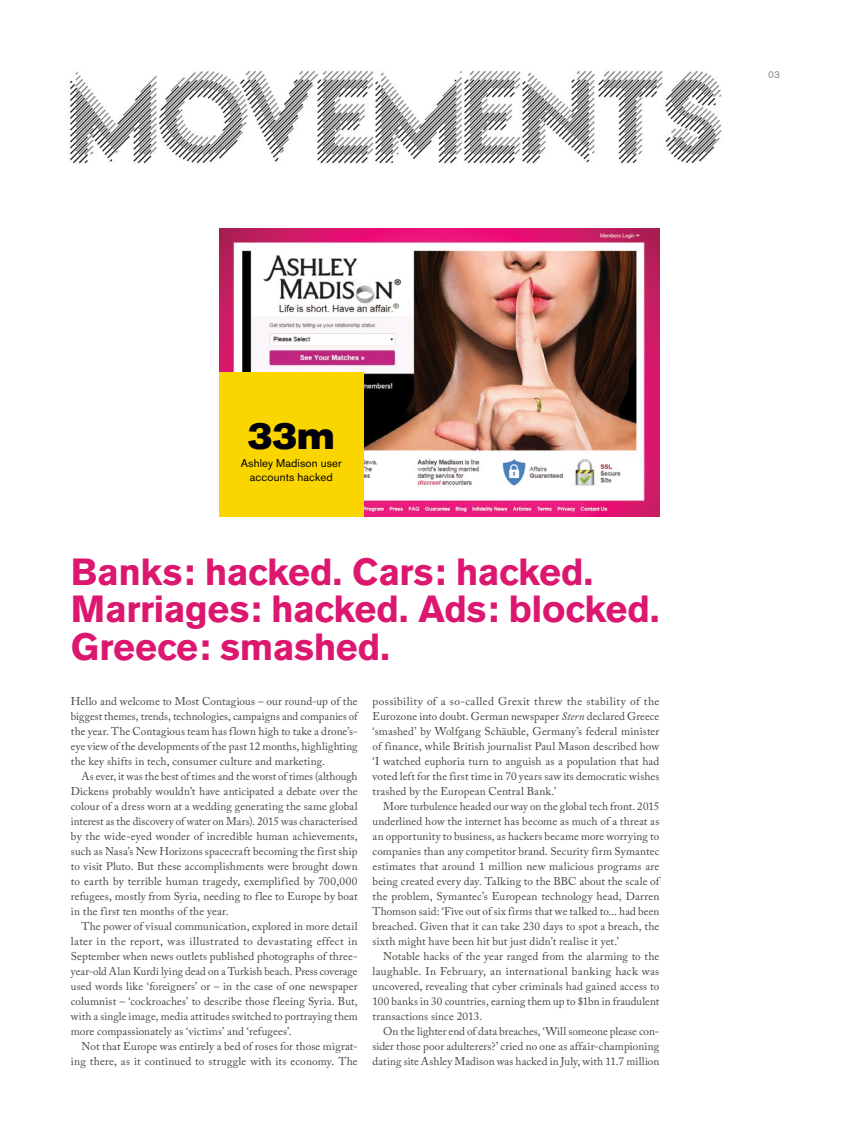
<style>
.page{position:relative;width:851px;height:1134px;background:#fff}
.page>*{position:absolute;margin:0;border:0;box-sizing:border-box;transform-origin:0 0}
.t1{font:700 37.5px/37.5px "Akzidenz Grotesk BE";letter-spacing:-.01em;color:#dc176f}
.t2{font:37.5px "Akzidenz Grotesk BE Super";color:#000009}
.t3{font:11.25px/15px "Adobe Caslon Pro";letter-spacing:.01em;color:#43443b;text-align:justify}
.t4{font:11.25px "Akzidenz Grotesk BE";letter-spacing:.01em;color:#000}
.t5{font:10px "Akzidenz Grotesk BE";color:#84867f}
.s1{font-style:italic}
</style>
<div class="page">
<img style="left:70px;top:70px;width:652px;height:94px">
<img style="left:219px;top:228px;width:440px;height:288px">
<div style="left:219px;top:372px;width:144px;height:144px;background:#fbd500"></div>
<p class="t5" style="left:768px;top:69px;width:13px">03</p>
<h1 class="t2" style="left:248px;top:414px;width:88px">33m</h1>
<p class="t4" style="left:250px;top:470px;width:84px">accounts hacked</p>
<p class="t4" style="left:241px;top:456px;width:103px">Ashley Madison user</p>
<h1 class="t1" style="left:71px;top:553px;width:590px">Banks: hacked. Cars: hacked.<br>Marriages: hacked. Ads: blocked.<br>Greece: smashed.</h1>
<p class="t3" style="left:71px;top:693px;width:288px">Hello and welcome to Most Contagious – our round-up of the biggest themes, trends, technologies, campaigns and companies of the year. The Contagious team has flown high to take a drone’s&shy;eye view of the developments of the past 12 months, highlighting the key shifts in tech, consumer culture and marketing.</p>
<p class="t3" style="left:71px;top:768px;width:288px;text-indent:11px">As ever, it was the best of times and the worst of times (although Dickens probably wouldn’t have anticipated a debate over the colour of a dress worn at a wedding generating the same global interest as the discovery of water on Mars). 2015 was characterised by the wide-eyed wonder of incredible human achievements, such as Nasa’s New Horizons spacecraft becoming the first ship to visit Pluto. But these accomplishments were brought down to earth by terrible human tragedy, exemplified by 700,000 refugees, mostly from Syria, needing to flee to Europe by boat in the first ten months of the year.</p>
<p class="t3" style="left:71px;top:918px;width:288px;text-indent:11px">The power of visual communication, explored in more detail later in the report, was illustrated to devastating effect in September when news outlets published photographs of three&shy;year-old Alan Kurdi lying dead on a Turkish beach. Press coverage used words like ‘foreigners’ or – in the case of one newspaper columnist – ‘cockroaches’ to describe those fleeing Syria. But, with a single image, media attitudes switched to portraying them more compassionately as ‘victims’ and ‘refugees’.</p>
<p class="t3" style="left:71px;top:1038px;width:288px;text-align:right">Not that Europe was entirely a bed of roses for those migrat&shy;ing there, as it continued to struggle with its economy. The</p>
<p class="t3" style="left:372px;top:693px;width:288px">possibility of a so-called Grexit threw the stability of the Eurozone into doubt. German newspaper <span class="s1">Stern</span> declared Greece ‘smashed’ by Wolfgang Schäuble, Germany’s federal minister of finance, while British journalist Paul Mason described how ‘I watched euphoria turn to anguish as a population that had voted left for the first time in 70 years saw its democratic wishes trashed by the European Central Bank.’</p>
<p class="t3" style="left:372px;top:798px;width:288px;text-indent:11px">More turbulence headed our way on the global tech front. 2015 underlined how the internet has become as much of a threat as an opportunity to business, as hackers became more worrying to companies than any competitor brand. Security firm Symantec estimates that around 1 million new malicious programs are being created every day. Talking to the BBC about the scale of the problem, Symantec’s European technology head, Darren Thomson said: ‘Five out of six firms that we talked to... had been breached. Given that it can take 230 days to spot a breach, the sixth might have been hit but just didn’t realise it yet.’</p>
<p class="t3" style="left:372px;top:948px;width:288px;text-indent:11px">Notable hacks of the year ranged from the alarming to the laughable. In February, an international banking hack was uncovered, revealing that cyber criminals had gained access to 100 banks in 30 countries, earning them up to $1bn in fraudulent transactions since 2013.</p>
<p class="t3" style="left:372px;top:1023px;width:288px;text-indent:11px">On the lighter end of data breaches, ‘Will someone please con&shy;sider those poor adulterers?’ cried no one as affair-championing dating site Ashley Madison was hacked in July, with 11.7 million</p>
</div>
